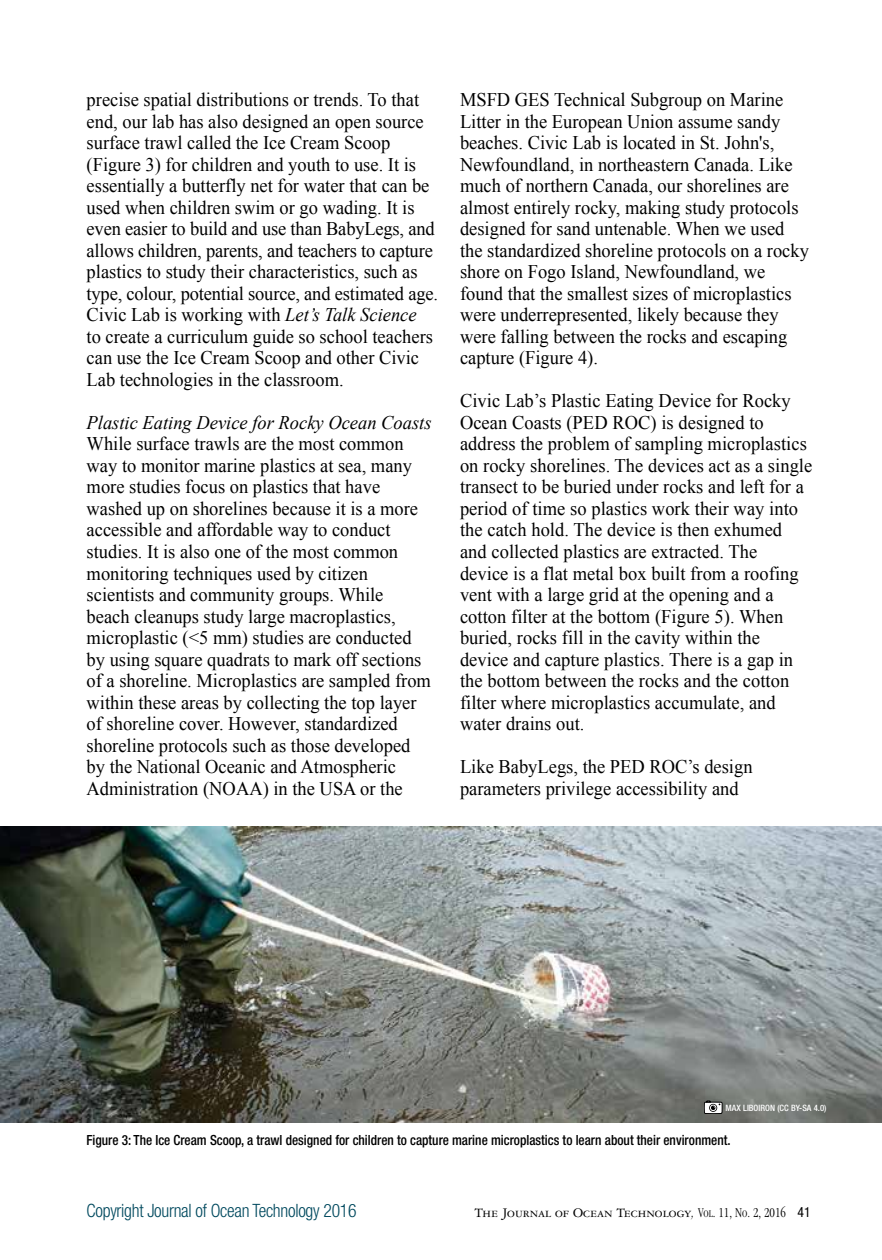
<style>
.page{position:relative;width:882px;height:1260px;background:#fff}
.page>*{position:absolute;margin:0;border:0;box-sizing:border-box;transform-origin:0 0}
.t1{font:19.25px/21.5px "Times New Roman";color:#000;scale:.96 1}
.t2{font:italic 19.25px "Times New Roman";color:#000;scale:.96 1}
.t3{font:300 condensed 18.38px "Helvetica Neue";letter-spacing:-.015em;color:#00495e;scale:.96 1}
.t4{font:500 condensed 14px "Helvetica Neue";color:#000;scale:.95 1}
.t5{font:14px "Garamond Three SC";color:#000}
.t6{font:500 condensed 8.75px "Helvetica Neue";color:#fff}
.s1{font-style:italic}
.s2{font-family:"Garamond";font-weight:300;font-style:italic;font-stretch:condensed}
.s3{font-family:"Garamond";font-weight:300;font-stretch:condensed}
.s4{font-family:"Garamond";font-weight:300;font-stretch:condensed;font-size:10.5px}
.s5{font-family:"Helvetica Neue LT Std";font-stretch:condensed}
</style>
<div class="page">
<img style="left:0;top:827px;width:882px;height:295px">
<svg style="left:704px;top:1101px;width:18px;height:13px"></svg>
<p class="t1" style="left:87px;top:89px;width:368px">precise spatial distributions or trends. To that end, our lab has also designed an open source surface trawl called the Ice Cream Scoop (Figure 3) for children and youth to use. It is essentially a butterfly net for water that can be used when children swim or go wading. It is even easier to build and use than BabyLegs, and allows children, parents, and teachers to capture plastics to study their characteristics, such as type, colour, potential source, and estimated age.<br>Civic Lab is working with <span class="s1">Let’s Talk Science<br></span>to create a curriculum guide so school teachers can use the Ice Cream Scoop and other Civic Lab technologies in the classroom.</p>
<p class="t2" style="left:87px;top:409px;width:361px">Plastic Eating Device for Rocky Ocean Coasts</p>
<p class="t1" style="left:87px;top:433px;width:360px">While surface trawls are the most common way to monitor marine plastics at sea, many more studies focus on plastics that have washed up on shorelines because it is a more accessible and affordable way to conduct studies. It is also one of the most common monitoring techniques used by citizen scientists and community groups. While beach cleanups study large macroplastics, microplastic (&lt;5 mm) studies are conducted by using square quadrats to mark off sections of a shoreline. Microplastics are sampled from within these areas by collecting the top layer of shoreline cover. However, standardized shoreline protocols such as those developed by the National Oceanic and Atmospheric Administration (NOAA) in the USA or the</p>
<p class="t1" style="left:460px;top:89px;width:365px">MSFD GES Technical Subgroup on Marine Litter in the European Union assume sandy beaches. Civic Lab is located in St. John's, Newfoundland, in northeastern Canada. Like much of northern Canada, our shorelines are almost entirely rocky, making study protocols designed for sand untenable. When we used the standardized shoreline protocols on a rocky shore on Fogo Island, Newfoundland, we found that the smallest sizes of microplastics were underrepresented, likely because they were falling between the rocks and escaping capture (Figure 4).</p>
<p class="t1" style="left:460px;top:390px;width:369px">Civic Lab’s Plastic Eating Device for Rocky Ocean Coasts (PED ROC) is designed to address the problem of sampling microplastics on rocky shorelines. The devices act as a single transect to be buried under rocks and left for a period of time so plastics work their way into the catch hold. The device is then exhumed and collected plastics are extracted. The<br>device is a flat metal box built from a roofing vent with a large grid at the opening and a cotton filter at the bottom (Figure 5). When buried, rocks fill in the cavity within the device and capture plastics. There is a gap in the bottom between the rocks and the cotton filter where microplastics accumulate, and water drains out.</p>
<p class="t1" style="left:460px;top:756px;width:306px">Like BabyLegs, the PED ROC’s design parameters privilege accessibility and</p>
<p class="t6" style="left:726px;top:1103px;width:102px">MAX LIBOIRON (CC BY-SA 4.0)</p>
<p class="t4" style="left:86px;top:1132px;width:680px">Figure 3: The Ice Cream Scoop, a trawl designed for children to capture marine microplastics to learn about their environment.</p>
<p class="t3" style="left:87px;top:1200px;width:283px">Copyright Journal of Ocean Technology 2016</p>
<p class="t5" style="left:475px;top:1205px;width:338px">The Journal of Ocean Technology<span class="s2">,</span> <span class="s3">V</span><span class="s4">ol</span><span class="s3">. 11, N</span><span class="s4">o</span><span class="s3">. 2, 2016</span> <span class="s5">41</span></p>
</div>
